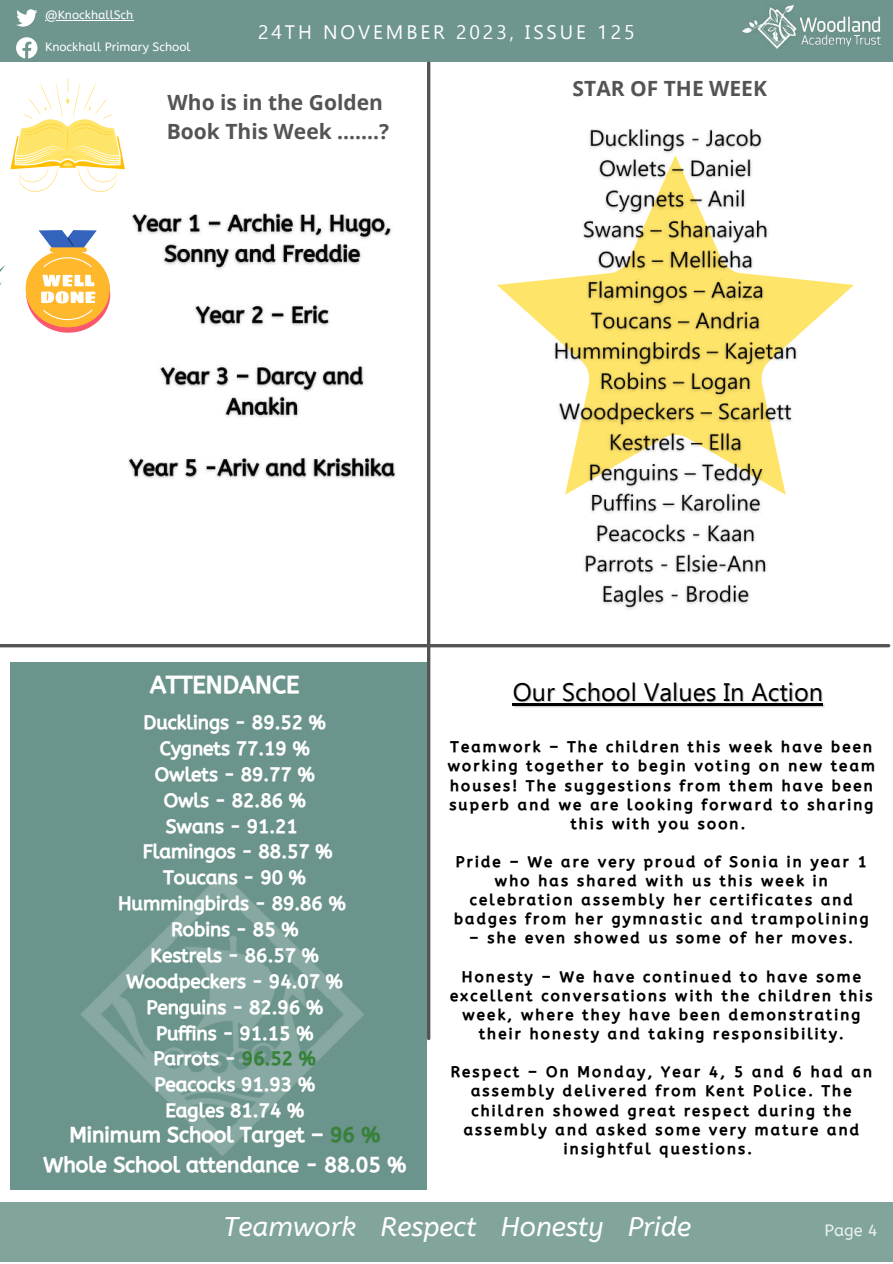
<style>
.page{position:relative;width:893px;height:1264px;background:#fff}
.page>*{position:absolute;margin:0;border:0;box-sizing:border-box;transform-origin:0 0}
.t1{font:italic 27px "A Bee Zee";color:#fff}
.t2{font:25.2px "Ebrima";color:#000}
.t3{font:24px "CA Generated";color:#fff}
.t4{font:21px/29.2px "CA Generated";color:#fff;text-align:center}
.t5{font:700 21px/29.2px "Open Sans";color:#545454}
.t6{font:19.5px "Ebrima";letter-spacing:.15em;color:#fff}
.t7{font:18.9px "CA Generated";color:#fff}
.t8{font:16.5px "A Bee Zee";color:#edf0f1}
.t9{font:15px/19px "CA Generated";letter-spacing:.15em;color:#000;text-align:center}
.t10{font:12px "A Bee Zee";color:#fff}
.s1{color:#37813a}
</style>
<div class="page">
<img style="left:0;top:0;width:892px;height:1262px">
<hr style="left:513px;top:703px;width:310px;height:2px;background:#000">
<svg style="left:22px;top:226px;width:92px;height:110px"></svg>
<hr style="left:45px;top:20px;width:88px;height:1px;background:#fff">
<img style="left:549px;top:122px;width:252px;height:491px">
<img style="left:122px;top:207px;width:279px;height:275px">
<p class="t10" style="left:45px;top:8px;width:90px">@KnockhallSch</p>
<p class="t10" style="left:45px;top:40px;width:147px">Knockhall Primary School</p>
<h3 class="t6" style="left:258px;top:18px;width:378px">24TH NOVEMBER 2023, ISSUE 125</h3>
<h3 class="t5" style="left:167px;top:87px;width:224px">Who is in the Golden<br>Book This Week .......?</h3>
<h3 class="t5" style="left:572px;top:73px;width:196px">STAR OF THE WEEK</h3>
<h3 class="t3" style="left:150px;top:670px;width:151px">ATTENDANCE</h3>
<p class="t7" style="left:143px;top:711px;width:184px">Ducklings - 89.52 %</p>
<p class="t7" style="left:160px;top:737px;width:151px">Cygnets 77.19 %</p>
<p class="t7" style="left:155px;top:763px;width:161px">Owlets - 89.77 %</p>
<p class="t7" style="left:164px;top:789px;width:144px">Owls - 82.86 %</p>
<p class="t7" style="left:166px;top:815px;width:134px">Swans - 91.21</p>
<p class="t7" style="left:143px;top:841px;width:191px">Flamingos - 88.57 %</p>
<p class="t7" style="left:164px;top:866px;width:144px">Toucans - 90 %</p>
<p class="t7" style="left:118px;top:892px;width:229px">Hummingbirds - 89.86 %</p>
<p class="t7" style="left:171px;top:918px;width:129px">Robins - 85 %</p>
<p class="t7" style="left:151px;top:944px;width:170px">Kestrels - 86.57 %</p>
<p class="t7" style="left:126px;top:970px;width:218px">Woodpeckers - 94.07 %</p>
<p class="t7" style="left:146px;top:996px;width:178px">Penguins - 82.96 %</p>
<p class="t7" style="left:156px;top:1022px;width:159px">Puffins - 91.15 %</p>
<p class="t7" style="left:153px;top:1047px;width:164px">Parrots - <span class="s1">96.52 %</span></p>
<p class="t7" style="left:154px;top:1073px;width:162px">Peacocks 91.93 %</p>
<p class="t7" style="left:165px;top:1099px;width:140px">Eagles 81.74 %</p>
<h3 class="t4" style="left:44px;top:1120px;width:364px">Minimum School Target – <span class="s1">96 %<br></span>Whole School attendance - 88.05 %</h3>
<h2 class="t2" style="left:513px;top:673px;width:312px">Our School Values In Action</h2>
<p class="t9" style="left:448px;top:737px;width:428px">Teamwork – The children this week have been working together to begin voting on new team houses! The suggestions from them have been superb and we are looking forward to sharing this with you soon.</p>
<p class="t9" style="left:454px;top:852px;width:416px">Pride – We are very proud of Sonia in year 1 who has shared with us this week in celebration assembly her certificates and badges from her gymnastic and trampolining</p>
<p class="t9" style="left:469px;top:929px;width:385px">– she even showed us some of her moves.</p>
<p class="t9" style="left:450px;top:967px;width:424px">Honesty – We have continued to have some excellent conversations with the children this week, where they have been demonstrating their honesty and taking responsibility.</p>
<p class="t9" style="left:450px;top:1062px;width:422px">Respect – On Monday, Year 4, 5 and 6 had an assembly delivered from Kent Police. The children showed great respect during the assembly and asked some very mature and insightful questions.</p>
<h1 class="t1" style="left:223px;top:1211px;width:469px">Teamwork Respect Honesty Pride</h1>
<p class="t8" style="left:824px;top:1220px;width:55px">Page 4</p>
</div>
